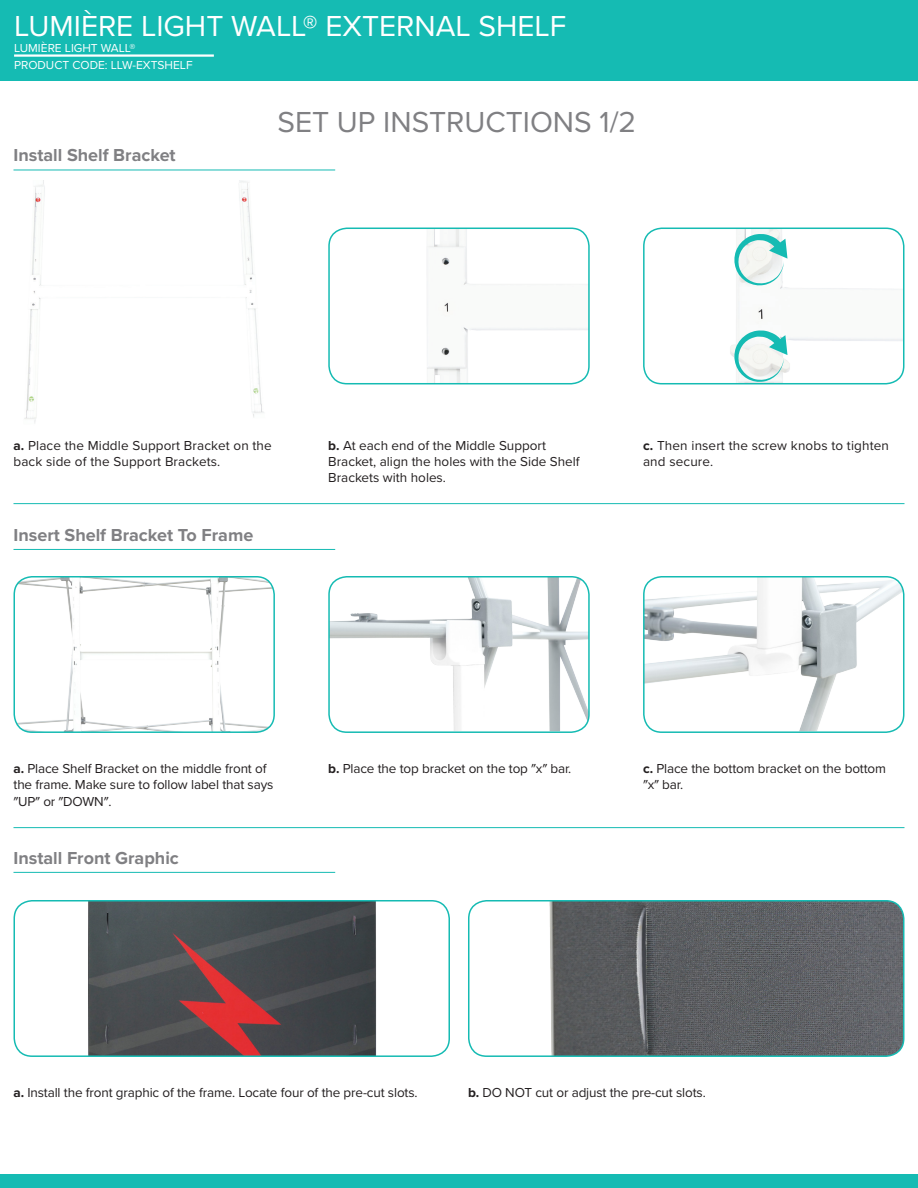
<style>
.page{position:relative;width:918px;height:1188px;background:#fff}
.page>*{position:absolute;margin:0;border:0;box-sizing:border-box;transform-origin:0 0}
.Category_Sub_Title_2{font:30px "Proxima Nova";color:#fff}
.Category_Sub_Title_2-2{font:30px "Proxima Nova";color:#808083}
.t1{font:700 18px "Proxima Nova";color:#808083}
.t2{font:13.5px/16.2px "Proxima Nova";letter-spacing:-.01em;color:#231f20}
.t3{font:13.5px/16.2px "Proxima Nova";letter-spacing:.01em;color:#231f20}
.top_page_name_regula{font:12px "Proxima Nova";color:#fff}
.s1{font-weight:700}
</style>
<div class="page">
<div style="left:0;top:0;width:918px;height:81px;background:#15bbb3"></div>
<hr style="left:14px;top:54px;width:200px;height:3px;background:#fff">
<div style="left:0;top:1174px;width:918px;height:14px;background:#15bbb3"></div>
<hr style="left:14px;top:503px;width:890px;height:1px;background:#15bbb3">
<hr style="left:14px;top:827px;width:890px;height:1px;background:#15bbb3">
<img style="left:24px;top:180px;width:240px;height:243px">
<hr style="left:13px;top:170px;width:322px;height:1px;background:#15bbb3">
<hr style="left:13px;top:549px;width:322px;height:1px;background:#15bbb3">
<hr style="left:13px;top:872px;width:322px;height:1px;background:#15bbb3">
<img style="left:329px;top:228px;width:260px;height:156px">
<div style="left:328px;top:228px;width:262px;height:156px;border:2px solid #15bbb3;border-radius:18px"></div>
<img style="left:14px;top:577px;width:260px;height:155px">
<div style="left:14px;top:576px;width:261px;height:157px;border:2px solid #15bbb3;border-radius:18px"></div>
<img style="left:14px;top:901px;width:435px;height:155px">
<div style="left:14px;top:900px;width:436px;height:157px;border:2px solid #15bbb3;border-radius:18px"></div>
<img style="left:549px;top:901px;width:355px;height:155px">
<div style="left:468px;top:900px;width:436px;height:157px;border:2px solid #15bbb3;border-radius:18px"></div>
<img style="left:329px;top:577px;width:260px;height:154px">
<div style="left:328px;top:576px;width:262px;height:157px;border:2px solid #15bbb3;border-radius:18px"></div>
<img style="left:644px;top:577px;width:260px;height:154px">
<div style="left:643px;top:576px;width:261px;height:157px;border:2px solid #15bbb3;border-radius:18px"></div>
<img style="left:644px;top:228px;width:260px;height:156px">
<div style="left:643px;top:228px;width:261px;height:156px;border:2px solid #15bbb3;border-radius:18px"></div>
<svg style="left:734px;top:330px;width:53px;height:52px"></svg>
<svg style="left:734px;top:234px;width:53px;height:52px"></svg>
<p class="Category_Sub_Title_2" style="left:14px;top:3px;width:554px">LUMIÈRE LIGHT WALL® EXTERNAL SHELF</p>
<p class="top_page_name_regula" style="left:14px;top:56px;width:180px">PRODUCT CODE: LLW-EXTSHELF</p>
<p class="top_page_name_regula" style="left:14px;top:39px;width:123px">LUMIÈRE LIGHT WALL®</p>
<p class="t1" style="left:14px;top:142px;width:164px">Install Shelf Bracket</p>
<p class="Category_Sub_Title_2-2" style="left:277px;top:100px;width:360px">SET UP INSTRUCTIONS 1/2</p>
<p class="t3" style="left:14px;top:436px;width:260px"><span class="s1">a.</span> Place the Middle Support Bracket on the back side of the Support Brackets.</p>
<p class="t1" style="left:14px;top:521px;width:241px">Insert Shelf Bracket To Frame</p>
<p class="t2" style="left:328px;top:436px;width:253px"><span class="s1">b.</span> At each end of the Middle Support<br>Bracket, align the holes with the Side Shelf<br>Brackets with holes.</p>
<p class="t3" style="left:643px;top:436px;width:247px"><span class="s1">c.</span> Then insert the screw knobs to tighten and secure.</p>
<p class="t2" style="left:14px;top:760px;width:262px"><span class="s1">a.</span> Place Shelf Bracket on the middle front of the frame. Make sure to follow label that says ″UP″ or ″DOWN″.</p>
<p class="t1" style="left:14px;top:844px;width:167px">Install Front Graphic</p>
<p class="t2" style="left:328px;top:760px;width:245px"><span class="s1">b.</span> Place the top bracket on the top ″x″ bar.</p>
<p class="t2" style="left:643px;top:760px;width:245px"><span class="s1">c.</span> Place the bottom bracket on the bottom ″x″ bar.</p>
<p class="t2" style="left:14px;top:1084px;width:406px"><span class="s1">a.</span> Install the front graphic of the frame. Locate four of the pre-cut slots.</p>
<p class="t2" style="left:468px;top:1084px;width:239px"><span class="s1">b.</span> DO NOT cut or adjust the pre-cut slots.</p>
</div>
